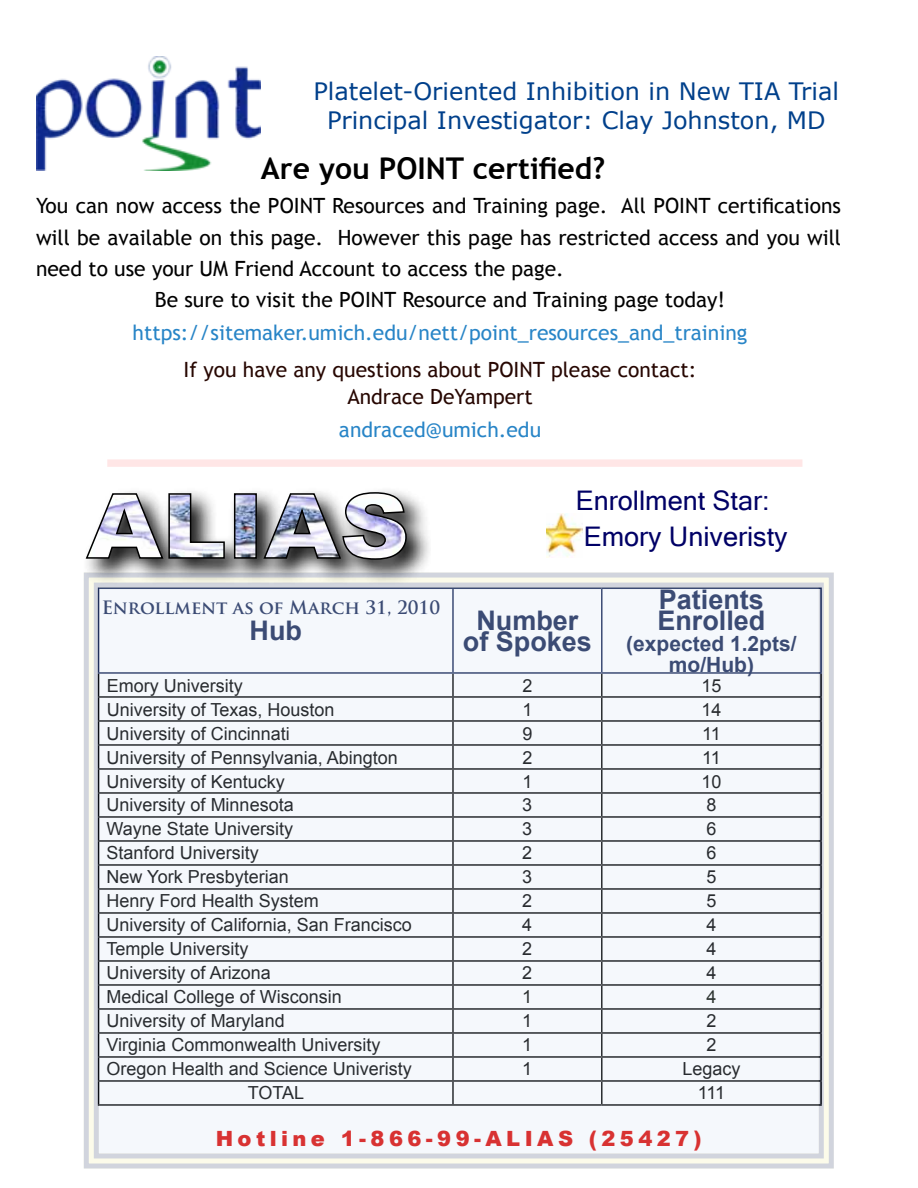
<style>
.page{position:relative;width:918px;height:1188px;background:#fff}
.page>*{position:absolute;margin:0;border:0;box-sizing:border-box;transform-origin:0 0}
.t1{font:700 30px "Trebuchet MS";color:#000}
.t2{font:700 27px/21px "Arial";color:#182856;text-align:center}
.t3{font:27px/36px "Microsoft Sans Serif";color:#006}
.t4{font:24px/28.8px "Verdana";color:#00408b;text-align:center}
.t5{font:21px "Trebuchet MS";color:#000}
.t6{font:21px "Trebuchet MS";color:#2885c7}
.t7{font:21px/27px "Trebuchet MS";color:#270702;text-align:center}
.t8{font:900 21px "Arial";letter-spacing:.21em;color:#db0803}
.t9{font:700 21px/21px "Arial";color:#182856;text-align:center}
.t10{font:18px "Arial";color:#000}
.t11{font:700 18px "Trajan Pro";color:#182856}
.t12{font:18px "Arial";color:#070803}
.t13{font:18px "Arial";color:#060b02}
</style>
<div class="page">
<div style="left:78px;top:485px;width:353px;height:100px;background:#000;opacity:.93"></div>
<svg style="left:85px;top:491px;width:323px;height:70px"></svg>
<svg style="left:81px;top:570px;width:753px;height:599px"></svg>
<div style="left:107px;top:459px;width:695px;height:8px;background:#ffe6e6"></div>
<img style="left:36px;top:56px;width:225px;height:114px">
<img style="left:546px;top:514px;width:36px;height:43px">
<h3 class="t4" style="left:313px;top:76px;width:527px">Platelet-Oriented Inhibition in New TIA Trial<br>Principal Investigator: Clay Johnston, MD</h3>
<h1 class="t1" style="left:261px;top:149px;width:346px">Are you POINT certified?</h1>
<p class="t5" style="left:36px;top:193px;width:807px">You can now access the POINT Resources and Training page. All POINT certifications</p>
<p class="t5" style="left:36px;top:225px;width:807px">will be available on this page. However this page has restricted access and you will</p>
<p class="t5" style="left:36px;top:256px;width:529px">need to use your UM Friend Account to access the page.</p>
<p class="t5" style="left:155px;top:287px;width:572px">Be sure to visit the POINT Resource and Training page today!</p>
<p class="t6" style="left:133px;top:320px;width:616px">https://sitemaker.umich.edu/nett/point_resources_and_training</p>
<p class="t7" style="left:184px;top:357px;width:515px">If you have any questions about POINT please contact:<br>Andrace DeYampert</p>
<p class="t6" style="left:339px;top:417px;width:204px">andraced@umich.edu</p>
<h2 class="t3" style="left:576px;top:483px;width:213px">Enrollment Star:<br>Emory Univeristy</h2>
<p class="t11" style="left:102px;top:597px;width:340px">Enrollment as of March 31, 2010</p>
<h2 class="t2" style="left:250px;top:621px;width:54px">Hub</h2>
<h2 class="t2" style="left:463px;top:611px;width:131px">Number of Spokes</h2>
<h2 class="t2" style="left:657px;top:590px;width:110px;text-align:left">Patients<br>Enrolled</h2>
<p class="t9" style="left:626px;top:634px;width:172px">(expected 1.2pts/ mo/Hub)</p>
<p class="t10" style="left:107px;top:673px;width:138px">Emory University</p>
<p class="t10" style="left:522px;top:673px;width:12px">2</p>
<p class="t10" style="left:701px;top:673px;width:22px">15</p>
<p class="t10" style="left:107px;top:697px;width:229px">University of Texas, Houston</p>
<p class="t10" style="left:522px;top:697px;width:12px">1</p>
<p class="t10" style="left:701px;top:697px;width:22px">14</p>
<p class="t10" style="left:107px;top:721px;width:185px">University of Cincinnati</p>
<p class="t10" style="left:522px;top:721px;width:12px">9</p>
<p class="t10" style="left:702px;top:721px;width:20px">11</p>
<p class="t10" style="left:107px;top:745px;width:293px">University of Pennsylvania, Abington</p>
<p class="t10" style="left:522px;top:745px;width:12px">2</p>
<p class="t10" style="left:702px;top:745px;width:20px">11</p>
<p class="t10" style="left:107px;top:769px;width:180px">University of Kentucky</p>
<p class="t10" style="left:522px;top:769px;width:12px">1</p>
<p class="t10" style="left:701px;top:769px;width:22px">10</p>
<p class="t10" style="left:107px;top:793px;width:189px">University of Minnesota</p>
<p class="t10" style="left:522px;top:793px;width:12px">3</p>
<p class="t10" style="left:706px;top:793px;width:12px">8</p>
<p class="t10" style="left:107px;top:817px;width:188px">Wayne State University</p>
<p class="t10" style="left:522px;top:817px;width:12px">3</p>
<p class="t10" style="left:706px;top:817px;width:12px">6</p>
<p class="t10" style="left:107px;top:841px;width:154px">Stanford University</p>
<p class="t10" style="left:522px;top:841px;width:12px">2</p>
<p class="t10" style="left:706px;top:841px;width:12px">6</p>
<p class="t10" style="left:107px;top:865px;width:184px">New York Presbyterian</p>
<p class="t10" style="left:522px;top:865px;width:12px">3</p>
<p class="t10" style="left:706px;top:865px;width:12px">5</p>
<p class="t10" style="left:107px;top:889px;width:214px">Henry Ford Health System</p>
<p class="t10" style="left:522px;top:889px;width:12px">2</p>
<p class="t10" style="left:706px;top:889px;width:12px">5</p>
<p class="t10" style="left:107px;top:913px;width:307px">University of California, San Francisco</p>
<p class="t10" style="left:522px;top:913px;width:12px">4</p>
<p class="t10" style="left:706px;top:913px;width:12px">4</p>
<p class="t10" style="left:107px;top:937px;width:144px">Temple University</p>
<p class="t10" style="left:522px;top:937px;width:12px">2</p>
<p class="t10" style="left:706px;top:937px;width:12px">4</p>
<p class="t10" style="left:107px;top:961px;width:166px">University of Arizona</p>
<p class="t10" style="left:522px;top:961px;width:12px">2</p>
<p class="t10" style="left:706px;top:961px;width:12px">4</p>
<p class="t10" style="left:107px;top:985px;width:237px">Medical College of Wisconsin</p>
<p class="t12" style="left:522px;top:985px;width:12px">1</p>
<p class="t13" style="left:706px;top:985px;width:12px">4</p>
<p class="t10" style="left:107px;top:1009px;width:180px">University of Maryland</p>
<p class="t10" style="left:522px;top:1009px;width:12px">1</p>
<p class="t10" style="left:706px;top:1009px;width:12px">2</p>
<p class="t10" style="left:107px;top:1033px;width:275px">Virginia Commonwealth University</p>
<p class="t10" style="left:522px;top:1033px;width:12px">1</p>
<p class="t10" style="left:706px;top:1033px;width:12px">2</p>
<p class="t10" style="left:107px;top:1057px;width:307px">Oregon Health and Science Univeristy</p>
<p class="t10" style="left:522px;top:1057px;width:12px">1</p>
<p class="t10" style="left:682px;top:1057px;width:60px">Legacy</p>
<p class="t10" style="left:248px;top:1081px;width:58px">TOTAL</p>
<p class="t10" style="left:698px;top:1081px;width:29px">111</p>
<p class="t8" style="left:216px;top:1123px;width:488px">Hotline 1-866-99-ALIAS (25427)</p>
</div>
